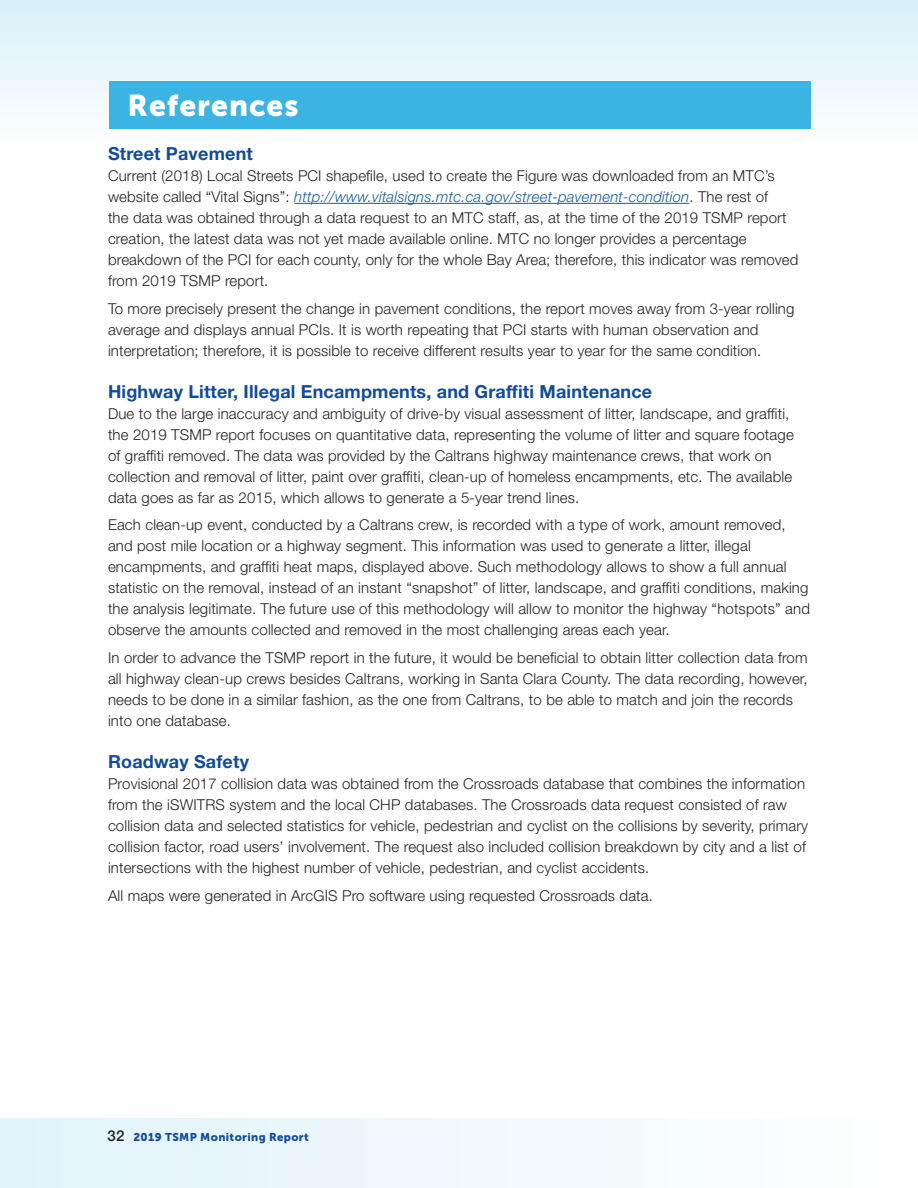
<style>
.page{position:relative;width:918px;height:1188px;background:#fff}
.page>*{position:absolute;margin:0;border:0;box-sizing:border-box;transform-origin:0 0}
.Heading_1{font:30px "Museo Sans 900";letter-spacing:.035em;color:#fff}
.Header_6{font:700 18px "Helvetica Neue LT Std";letter-spacing:.01em;color:#124c98}
.Paragraph_Style_1{font:300 15px/21px "Helvetica Neue LT Std";letter-spacing:.01em;color:#231f20}
.Paragraph_Style_1-2{font:italic 300 15px "Helvetica Neue LT Std";letter-spacing:.01em;color:#175d9e}
.t1{font:11.25px "Museo Sans 900";letter-spacing:.035em;color:#124c98}
.s1{font-style:normal;color:#231f20}
.s2{font-family:"Helvetica Neue LT Std";font-weight:500;font-size:15px;color:#231f20}
</style>
<div class="page">
<div style="left:0;top:1118px;width:918px;height:70px;background:linear-gradient(to right,#e1f3fa,#fffffe)"></div>
<svg style="left:0;top:0;width:918px;height:129px;background:#b3e2f4"></svg>
<hr style="left:294px;top:203px;width:395px;height:1px;background:#175d9e">
<h1 class="Heading_1" style="left:128px;top:89px;width:173px">References</h1>
<h6 class="Header_6" style="left:108px;top:142px;width:146px">Street Pavement</h6>
<p class="Paragraph_Style_1" style="left:108px;top:165px;width:668px">Current (2018) Local Streets PCI shapefile, used to create the Figure was downloaded from an MTC’s</p>
<p class="Paragraph_Style_1-2" style="left:108px;top:188px;width:662px"><span class="s1">website called “Vital Signs”:</span> http://www.vitalsigns.mtc.ca.gov/street-pavement-condition<span class="s1">. The rest of</span></p>
<p class="Paragraph_Style_1" style="left:108px;top:207px;width:692px">the data was obtained through a data request to an MTC staff, as, at the time of the 2019 TSMP report creation, the latest data was not yet made available online. MTC no longer provides a percentage breakdown of the PCI for each county, only for the whole Bay Area; therefore, this indicator was removed from 2019 TSMP report.</p>
<p class="Paragraph_Style_1" style="left:108px;top:297px;width:688px">To more precisely present the change in pavement conditions, the report moves away from 3-year rolling average and displays annual PCIs. It is worth repeating that PCI starts with human observation and interpretation; therefore, it is possible to receive different results year to year for the same condition.</p>
<h6 class="Header_6" style="left:108px;top:380px;width:546px">Highway Litter, Illegal Encampments, and Graffiti Maintenance</h6>
<p class="Paragraph_Style_1" style="left:108px;top:402px;width:687px">Due to the large inaccuracy and ambiguity of drive-by visual assessment of litter, landscape, and graffiti, the 2019 TSMP report focuses on quantitative data, representing the volume of litter and square footage of graffiti removed. The data was provided by the Caltrans highway maintenance crews, that work on collection and removal of litter, paint over graffiti, clean-up of homeless encampments, etc. The available data goes as far as 2015, which allows to generate a 5-year trend lines.</p>
<p class="Paragraph_Style_1" style="left:108px;top:514px;width:703px">Each clean-up event, conducted by a Caltrans crew, is recorded with a type of work, amount removed, and post mile location or a highway segment. This information was used to generate a litter, illegal encampments, and graffiti heat maps, displayed above. Such methodology allows to show a full annual statistic on the removal, instead of an instant “snapshot” of litter, landscape, and graffiti conditions, making the analysis legitimate. The future use of this methodology will allow to monitor the highway “hotspots” and observe the amounts collected and removed in the most challenging areas each year.</p>
<p class="Paragraph_Style_1" style="left:108px;top:647px;width:701px">In order to advance the TSMP report in the future, it would be beneficial to obtain litter collection data from all highway clean-up crews besides Caltrans, working in Santa Clara County. The data recording, however, needs to be done in a similar fashion, as the one from Caltrans, to be able to match and join the records into one database.</p>
<h6 class="Header_6" style="left:108px;top:751px;width:143px">Roadway Safety</h6>
<p class="Paragraph_Style_1" style="left:108px;top:773px;width:702px">Provisional 2017 collision data was obtained from the Crossroads database that combines the information from the iSWITRS system and the local CHP databases. The Crossroads data request consisted of raw collision data and selected statistics for vehicle, pedestrian and cyclist on the collisions by severity, primary collision factor, road users’ involvement. The request also included collision breakdown by city and a list of intersections with the highest number of vehicle, pedestrian, and cyclist accidents.</p>
<p class="Paragraph_Style_1" style="left:108px;top:885px;width:546px">All maps were generated in ArcGIS Pro software using requested Crossroads data.</p>
<p class="t1" style="left:107px;top:1131px;width:203px"><span class="s2">32</span> 2019 TSMP Monitoring Report</p>
</div>
